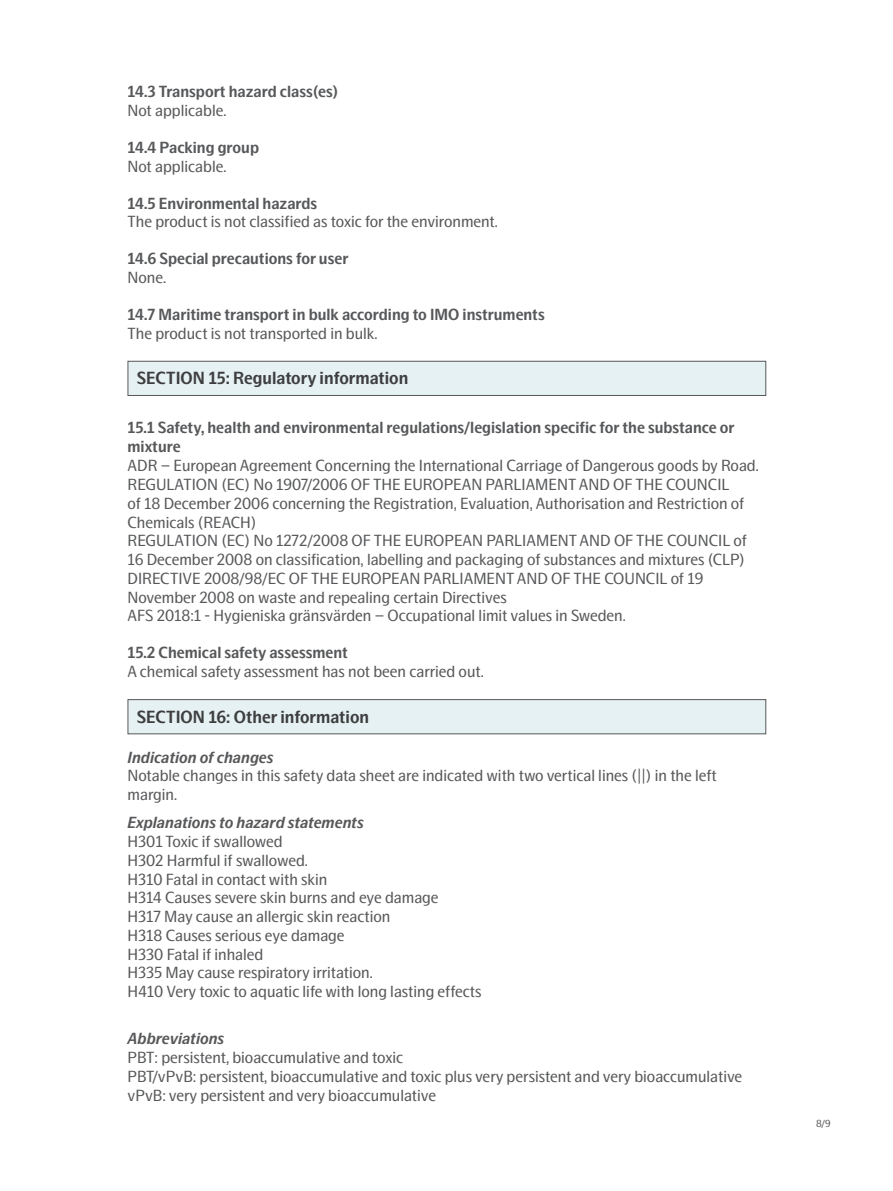
<style>
.page{position:relative;width:893px;height:1191px;background:#fff}
.page>*{position:absolute;margin:0;border:0;box-sizing:border-box;transform-origin:0 0}
.t1{font:600 18px "Swedish Gothic";color:#3e3e3f}
.Body{font:16.5px/18.8px "Swedish Gothic";color:#57585a}
.t2{font:600 16.5px/19.8px "Swedish Gothic";color:#57585a}
.subhead_2{font:italic 600 16.5px "Swedish Gothic";color:#57585a}
.t3{font:10.5px "Swedish Gothic";color:#57585a}
</style>
<div class="page">
<div style="left:128px;top:361px;width:638px;height:34px;background:#e6f1f3"></div>
<div style="left:128px;top:361px;width:638px;height:35px;border:1px solid #57585a"></div>
<div style="left:128px;top:699px;width:638px;height:35px;background:#e6f1f3"></div>
<div style="left:128px;top:699px;width:638px;height:35px;border:1px solid #57585a"></div>
<p class="t2" style="left:128px;top:81px;width:212px">14.3 Transport hazard class(es)</p>
<p class="Body" style="left:128px;top:101px;width:100px">Not applicable.</p>
<p class="t2" style="left:128px;top:137px;width:133px">14.4 Packing group</p>
<p class="Body" style="left:128px;top:156px;width:100px">Not applicable.</p>
<p class="t2" style="left:128px;top:193px;width:191px">14.5 Environmental hazards</p>
<p class="Body" style="left:128px;top:212px;width:372px">The product is not classified as toxic for the environment.</p>
<p class="t2" style="left:128px;top:248px;width:222px">14.6 Special precautions for user</p>
<p class="Body" style="left:128px;top:268px;width:40px">None.</p>
<p class="t2" style="left:128px;top:304px;width:419px">14.7 Maritime transport in bulk according to IMO instruments</p>
<p class="Body" style="left:128px;top:323px;width:251px">The product is not transported in bulk.</p>
<p class="t1" style="left:137px;top:367px;width:273px">SECTION 15: Regulatory information</p>
<p class="t2" style="left:128px;top:417px;width:608px">15.1 Safety, health and environmental regulations/legislation specific for the substance or mixture</p>
<p class="Body" style="left:128px;top:456px;width:633px">ADR – European Agreement Concerning the International Carriage of Dangerous goods by Road.</p>
<p class="Body" style="left:128px;top:475px;width:618px">REGULATION (EC) No 1907/2006 OF THE EUROPEAN PARLIAMENT AND OF THE COUNCIL of 18 December 2006 concerning the Registration, Evaluation, Authorisation and Restriction of<br>Chemicals (REACH)</p>
<p class="Body" style="left:128px;top:531px;width:621px">REGULATION (EC) No 1272/2008 OF THE EUROPEAN PARLIAMENT AND OF THE COUNCIL of<br>16 December 2008 on classification, labelling and packaging of substances and mixtures (CLP)</p>
<p class="Body" style="left:128px;top:568px;width:577px">DIRECTIVE 2008/98/EC OF THE EUROPEAN PARLIAMENT AND OF THE COUNCIL of 19<br>November 2008 on waste and repealing certain Directives</p>
<p class="Body" style="left:128px;top:606px;width:500px">AFS 2018:1 - Hygieniska gränsvärden – Occupational limit values in Sweden.</p>
<p class="t2" style="left:128px;top:642px;width:222px">15.2 Chemical safety assessment</p>
<p class="Body" style="left:128px;top:661px;width:358px">A chemical safety assessment has not been carried out.</p>
<p class="t1" style="left:137px;top:706px;width:234px">SECTION 16: Other information</p>
<p class="subhead_2" style="left:128px;top:747px;width:147px">Indication of changes</p>
<p class="Body" style="left:128px;top:766px;width:591px">Notable changes in this safety data sheet are indicated with two vertical lines (||) in the left margin.</p>
<p class="subhead_2" style="left:128px;top:813px;width:238px">Explanations to hazard statements</p>
<p class="Body" style="left:128px;top:832px;width:157px">H301 Toxic if swallowed</p>
<p class="Body" style="left:128px;top:850px;width:182px">H302 Harmful if swallowed.</p>
<p class="Body" style="left:128px;top:869px;width:201px">H310 Fatal in contact with skin</p>
<p class="Body" style="left:128px;top:888px;width:313px">H314 Causes severe skin burns and eye damage</p>
<p class="Body" style="left:128px;top:907px;width:264px">H317 May cause an allergic skin reaction</p>
<p class="Body" style="left:128px;top:925px;width:219px">H318 Causes serious eye damage</p>
<p class="Body" style="left:128px;top:944px;width:137px">H330 Fatal if inhaled</p>
<p class="Body" style="left:128px;top:963px;width:247px">H335 May cause respiratory irritation.</p>
<p class="Body" style="left:128px;top:982px;width:356px">H410 Very toxic to aquatic life with long lasting effects</p>
<p class="subhead_2" style="left:128px;top:1029px;width:98px">Abbreviations</p>
<p class="Body" style="left:128px;top:1047px;width:277px">PBT: persistent, bioaccumulative and toxic</p>
<p class="Body" style="left:128px;top:1066px;width:616px">PBT/vPvB: persistent, bioaccumulative and toxic plus very persistent and very bioaccumulative</p>
<p class="Body" style="left:128px;top:1085px;width:310px">vPvB: very persistent and very bioaccumulative</p>
<p class="t3" style="left:816px;top:1117px;width:16px">8/9</p>
</div>
